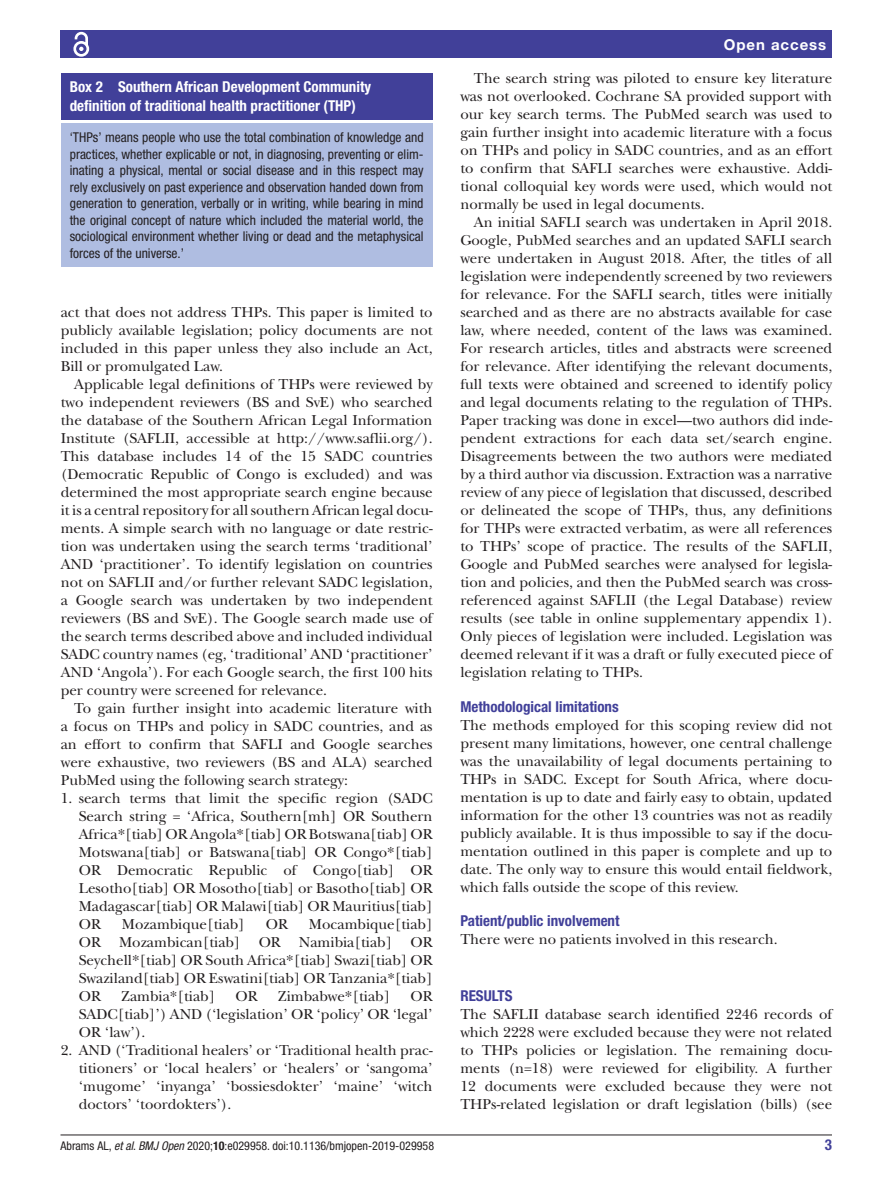
<style>
.page{position:relative;width:893px;height:1191px;background:#fff}
.page>*{position:absolute;margin:0;border:0;box-sizing:border-box;transform-origin:0 0}
.t1{font:15px/18px "New Baskerville";color:#231f20;text-align:justify}
.t2{font:700 condensed 15px/18px "Helvetica Neue LT Std";color:#fff}
.t3{font:700 condensed 15px "Helvetica Neue LT Std";color:#414099}
.t4{font:700 15px "Helvetica Neue LT Std";letter-spacing:.065em;color:#fff}
.t5{font:condensed 13.5px/16.5px "Helvetica Neue LT Std";color:#231f20;text-align:justify}
.t6{font:condensed 12px "Helvetica Neue LT Std";color:#231f20}
.s1{font-style:italic}
.s2{font-weight:700}
</style>
<div class="page">
<hr style="left:61px;top:1134px;width:771px;height:1px;background:#231f20">
<div style="left:61px;top:31px;width:771px;height:27px;background:#414099"></div>
<svg style="left:73px;top:31px;width:17px;height:26px"></svg>
<div style="left:61px;top:73px;width:372px;height:46px;background:#414099"></div>
<div style="left:61px;top:124px;width:372px;height:143px;background:#afbde1"></div>
<p class="t2" style="left:70px;top:78px;width:303px">Box 2 Southern African Development Community definition of traditional health practitioner (THP)</p>
<p class="t5" style="left:70px;top:129px;width:355px">‘THPs’ means people who use the total combination of knowledge and practices, whether explicable or not, in diagnosing, preventing or elim&shy;inating a physical, mental or social disease and in this respect may rely exclusively on past experience and observation handed down from generation to generation, verbally or in writing, while bearing in mind the original concept of nature which included the material world, the sociological environment whether living or dead and the metaphysical forces of the universe.’</p>
<p class="t1" style="left:61px;top:303px;width:373px">act that does not address THPs. This paper is limited to publicly available legislation; policy documents are not included in this paper unless they also include an Act, Bill or promulgated Law.</p>
<p class="t1" style="left:61px;top:375px;width:373px;text-indent:14px">Applicable legal definitions of THPs were reviewed by two independent reviewers (BS and SvE) who searched the database of the Southern African Legal Information Institute (SAFLII, accessible at http://www.saflii.org/).<br>This database includes 14 of the 15 SADC countries (Democratic Republic of Congo is excluded) and was determined the most appropriate search engine because it is a central repository for all southern African legal docu&shy;ments. A simple search with no language or date restric&shy;tion was undertaken using the search terms ‘traditional’ AND ‘practitioner’. To identify legislation on countries not on SAFLII and/or further relevant SADC legislation, a Google search was undertaken by two independent reviewers (BS and SvE). The Google search made use of the search terms described above and included individual SADC country names (eg, ‘traditional’ AND ‘practitioner’ AND ‘Angola’). For each Google search, the first 100 hits per country were screened for relevance.</p>
<p class="t1" style="left:61px;top:699px;width:373px;text-indent:14px">To gain further insight into academic literature with a focus on THPs and policy in SADC countries, and as an effort to confirm that SAFLI and Google searches were exhaustive, two reviewers (BS and ALA) searched PubMed using the following search strategy:</p>
<p class="t1" style="left:79px;top:789px;width:355px;text-indent:-18px">1. search terms that limit the specific region (SADC Search string = ‘Africa, Southern[mh] OR Southern Africa*[tiab] OR Angola*[tiab] OR Botswana[tiab] OR Motswana[tiab] or Batswana[tiab] OR Congo*[tiab] OR Democratic Republic of Congo[tiab] OR Lesotho[tiab] OR Mosotho[tiab] or Basotho[tiab] OR Madagascar[tiab] OR Malawi[tiab] OR Mauritius[tiab] OR</p>
<p class="t1" style="left:79px;top:915px;width:355px;text-indent:230px">Mocambique[tiab] OR Mozambican[tiab] OR Namibia[tiab] OR Seychell*[tiab] OR South Africa*[tiab] Swazi[tiab] OR Swaziland[tiab] OR Eswatini[tiab] OR Tanzania*[tiab] OR</p>
<p class="t1" style="left:122px;top:915px;width:124px">Mozambique[tiab]</p>
<p class="t1" style="left:266px;top:915px;width:24px">OR</p>
<p class="t1" style="left:121px;top:987px;width:96px">Zambia*[tiab]</p>
<p class="t1" style="left:235px;top:987px;width:24px">OR</p>
<p class="t1" style="left:278px;top:987px;width:114px">Zimbabwe*[tiab]</p>
<p class="t1" style="left:79px;top:987px;width:355px;text-indent:332px">OR SADC[tiab]’) AND (‘legislation’ OR ‘policy’ OR ‘legal’ OR ‘law’).</p>
<p class="t1" style="left:79px;top:1041px;width:355px;text-indent:-18px">2. AND (‘Traditional healers’ or ‘Traditional health prac&shy;titioners’ or ‘local healers’ or ‘healers’ or ‘sangoma’ ‘mugome’ ‘inyanga’ ‘bossiesdokter’ ‘maine’ ‘witch doctors’ ‘toordokters’).</p>
<p class="t4" style="left:724px;top:35px;width:104px">Open access</p>
<p class="t1" style="left:460px;top:69px;width:373px;text-indent:14px">The search string was piloted to ensure key literature was not overlooked. Cochrane SA provided support with our key search terms. The PubMed search was used to gain further insight into academic literature with a focus on THPs and policy in SADC countries, and as an effort to confirm that SAFLI searches were exhaustive. Addi&shy;tional colloquial key words were used, which would not normally be used in legal documents.</p>
<p class="t1" style="left:460px;top:213px;width:373px;text-indent:14px">An initial SAFLI search was undertaken in April 2018.<br>Google, PubMed searches and an updated SAFLI search were undertaken in August 2018. After, the titles of all legislation were independently screened by two reviewers for relevance. For the SAFLI search, titles were initially searched and as there are no abstracts available for case law, where needed, content of the laws was examined.<br>For research articles, titles and abstracts were screened for relevance. After identifying the relevant documents, full texts were obtained and screened to identify policy and legal documents relating to the regulation of THPs.<br>Paper tracking was done in excel—two authors did inde&shy;pendent extractions for each data set/search engine.<br>Disagreements between the two authors were mediated by a third author via discussion. Extraction was a narrative review of any piece of legislation that discussed, described or delineated the scope of THPs, thus, any definitions for THPs were extracted verbatim, as were all references to THPs’ scope of practice. The results of the SAFLII, Google and PubMed searches were analysed for legisla&shy;tion and policies, and then the PubMed search was cross&shy;referenced against SAFLII (the Legal Database) review results (see table in online supplementary appendix 1).<br>Only pieces of legislation were included. Legislation was deemed relevant if it was a draft or fully executed piece of legislation relating to THPs.</p>
<p class="t3" style="left:460px;top:697px;width:160px">Methodological limitations</p>
<p class="t1" style="left:460px;top:716px;width:373px">The methods employed for this scoping review did not present many limitations, however, one central challenge was the unavailability of legal documents pertaining to THPs in SADC. Except for South Africa, where docu&shy;mentation is up to date and fairly easy to obtain, updated information for the other 13 countries was not as readily publicly available. It is thus impossible to say if the docu&shy;mentation outlined in this paper is complete and up to date. The only way to ensure this would entail fieldwork, which falls outside the scope of this review.</p>
<p class="t3" style="left:460px;top:911px;width:161px">Patient/public involvement</p>
<p class="t1" style="left:460px;top:930px;width:319px">There were no patients involved in this research.</p>
<p class="t3" style="left:460px;top:987px;width:53px">Results</p>
<p class="t1" style="left:460px;top:1005px;width:373px">The SAFLII database search identified 2246 records of which 2228 were excluded because they were not related to THPs policies or legislation. The remaining docu&shy;ments (n=18) were reviewed for eligibility. A further 12 documents were excluded because they were not THPs-related legislation or draft legislation (bills) (see</p>
<p class="t6" style="left:61px;top:1138px;width:375px">Abrams AL, <span class="s1">et al</span>. <span class="s1">BMJ Open</span> 2020;<span class="s2">10</span>:e029958. doi:10.1136/bmjopen-2019-029958</p>
<p class="t3" style="left:825px;top:1135px;width:9px">3</p>
</div>
